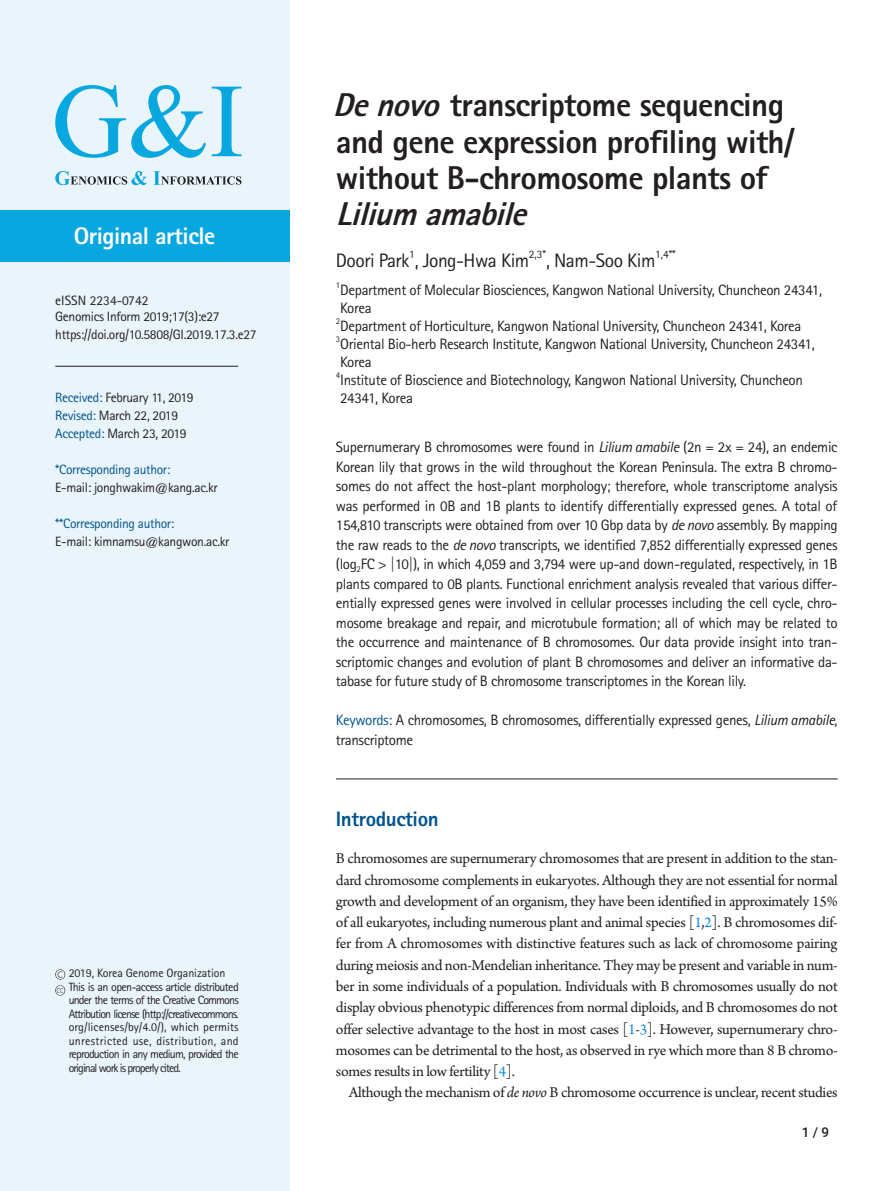
<style>
.page{position:relative;width:893px;height:1191px;background:#fff}
.page>*{position:absolute;margin:0;border:0;box-sizing:border-box;transform-origin:0 0}
.article-title{font:800 33px/36.3px "Rotis Sans Serif Std";letter-spacing:-.02em;color:#231f20}
.subject{font:800 24px "Rotis Sans Serif Std";letter-spacing:-.02em;color:#fff}
.body-title{font:800 21px "Rotis Sans Serif Std";letter-spacing:-.02em;color:#00548b}
.contrib-group{font:19.5px "Rotis Sans Serif Std";letter-spacing:-.025em;color:#231f20}
.body{font:15.75px/21.3px "Arno Pro";letter-spacing:-.02em;color:#231f20;text-align:justify}
.abstract{font:15px/19.5px "Rotis Sans Serif Std";letter-spacing:-.025em;color:#231f20;text-align:justify}
.aff{font:15px/18px "Rotis Sans Serif Std";letter-spacing:-.025em;color:#231f20}
.date-published{font:13.5px/18px "Rotis Sans Serif Std";letter-spacing:-.025em;color:#231f20}
.date-published-2{font:13.5px "Rotis Sans Serif Std";letter-spacing:-.025em;color:#00548b}
.doi{font:13.5px "Rotis Sans Serif Std";letter-spacing:-.025em;color:#231f20}
.issn{font:13.5px "Rotis Sans Serif Std";color:#231f20}
.t1{font:500 13.5px "Roboto";color:#231f20}
.t2{font:12px/13.5px "Rotis Sans Serif Std";letter-spacing:-.07em;color:#231f20}
.contrib-group-2{font:11.4px "Rotis Sans Serif Std";color:#231f20}
.aff-2{font:8.7px "Rotis Sans Serif Std";color:#231f20}
.s1{color:#00548b}
.s2{font-style:italic}
.s3{color:#0b88de}
</style>
<div class="page">
<div style="left:0;top:0;width:289px;height:1191px;background:#e9f4fb"></div>
<svg style="left:55px;top:171px;width:187px;height:14px"></svg>
<svg style="left:55px;top:85px;width:151px;height:73px"></svg>
<svg style="left:212px;top:87px;width:30px;height:69px"></svg>
<hr style="left:55px;top:366px;width:183px;height:1px;background:#231f20">
<svg style="left:55px;top:969px;width:10px;height:10px"></svg>
<svg style="left:55px;top:985px;width:10px;height:10px"></svg>
<div style="left:0;top:210px;width:289px;height:51px;background:#08a7e0"></div>
<hr style="left:336px;top:778px;width:502px;height:1px;background:#231f20">
<p class="subject" style="left:74px;top:220px;width:143px">Original article</p>
<p class="issn" style="left:55px;top:292px;width:95px">eISSN 2234-0742</p>
<p class="date-published" style="left:55px;top:307px;width:166px">Genomics Inform 2019;17(3):e27</p>
<p class="doi" style="left:55px;top:326px;width:203px">https://doi.org/10.5808/GI.2019.17.3.e27</p>
<p class="date-published" style="left:55px;top:388px;width:140px"><span class="s1">Received:</span> February 11, 2019<br><span class="s1">Revised:</span> March 22, 2019<br><span class="s1">Accepted:</span> March 23, 2019</p>
<p class="date-published-2" style="left:55px;top:462px;width:117px">*Corresponding author:</p>
<p class="date-published" style="left:55px;top:478px;width:164px">E-mail: jonghwakim@kang.ac.kr</p>
<p class="date-published-2" style="left:55px;top:516px;width:121px">**Corresponding author:</p>
<p class="date-published" style="left:55px;top:532px;width:176px">E-mail: kimnamsu@kangwon.ac.kr</p>
<p class="t2" style="left:69px;top:966px;width:172px">2019, Korea Genome Organization This is an open-access article distributed under the terms of the Creative Commons Attribution license (http://creativecommons. org/licenses/by/4.0/), which permits unrestricted use, distribution, and reproduction in any medium, provided the original work is properly cited.</p>
<p class="article-title" style="left:333px;top:86px;width:463px"><span class="s2">Denovo</span> transcriptome sequencing and gene expression profiling with/ without B-chromosome plants of<br><span class="s2">Lilium amabile</span></p>
<p class="contrib-group" style="left:336px;top:249px;width:195px">Doori Park , Jong-Hwa Kim</p>
<p class="contrib-group-2" style="left:409px;top:247px;width:7px">1</p>
<p class="contrib-group-2" style="left:529px;top:247px;width:19px">2,3*</p>
<p class="contrib-group" style="left:546px;top:249px;width:111px">, Nam-Soo Kim</p>
<p class="contrib-group-2" style="left:655px;top:247px;width:22px">1,4**</p>
<p class="aff-2" style="left:336px;top:280px;width:6px">1</p>
<p class="aff" style="left:340px;top:281px;width:483px">Department of Molecular Biosciences, Kangwon National University, Chuncheon 24341,<br>Korea</p>
<p class="aff-2" style="left:336px;top:316px;width:6px">2</p>
<p class="aff" style="left:340px;top:317px;width:463px">Department of Horticulture, Kangwon National University, Chuncheon 24341, Korea</p>
<p class="aff-2" style="left:336px;top:334px;width:6px">3</p>
<p class="aff" style="left:340px;top:335px;width:476px">Oriental Bio-herb Research Institute, Kangwon National University, Chuncheon 24341,<br>Korea</p>
<p class="aff-2" style="left:336px;top:370px;width:6px">4</p>
<p class="aff" style="left:340px;top:371px;width:464px">Institute of Bioscience and Biotechnology, Kangwon National University, Chuncheon<br>24341, Korea</p>
<p class="abstract" style="left:336px;top:437px;width:503px">Supernumerary B chromosomes were found in <span class="s2">Lilium amabile</span> (2n = 2x = 24), an endemic Korean lily that grows in the wild throughout the Korean Peninsula. The extra B chromo&shy;somes do not affect the host-plant morphology; therefore, whole transcriptome analysis was performed in 0B and 1B plants to identify differentially expressed genes. A total of 154,810 transcripts were obtained from over 10 Gbp data by <span class="s2">de novo</span> assembly. By mapping the raw reads to the <span class="s2">de novo</span> transcripts, we identified 7,852 differentially expressed genes (log<sub>2</sub>FC &gt; |10|), in which 4,059 and 3,794 were up-and down-regulated, respectively, in 1B plants compared to 0B plants. Functional enrichment analysis revealed that various differ&shy;entially expressed genes were involved in cellular processes including the cell cycle, chro&shy;mosome breakage and repair, and microtubule formation; all of which may be related to the occurrence and maintenance of B chromosomes. Our data provide insight into tran&shy;scriptomic changes and evolution of plant B chromosomes and deliver an informative da&shy;tabase for future study of B chromosome transcriptomes in the Korean lily.</p>
<p class="abstract" style="left:336px;top:710px;width:503px"><span class="s1">Keywords:</span> A chromosomes, B chromosomes, differentially expressed genes, <span class="s2">Lilium amabile</span>, transcriptome</p>
<p class="body-title" style="left:336px;top:805px;width:104px">Introduction</p>
<p class="body" style="left:336px;top:849px;width:503px">B chromosomes are supernumerary chromosomes that are present in addition to the stan&shy;dard chromosome complements in eukaryotes. Although they are not essential for normal growth and development of an organism, they have been identified in approximately 15% of all eukaryotes, including numerous plant and animal species [<span class="s3">1</span>,<span class="s3">2</span>]. B chromosomes dif&shy;fer from A chromosomes with distinctive features such as lack of chromosome pairing during meiosis and non-Mendelian inheritance. They may be present and variable in num&shy;ber in some individuals of a population. Individuals with B chromosomes usually do not display obvious phenotypic differences from normal diploids, and B chromosomes do not offer selective advantage to the host in most cases [<span class="s3">1</span>-<span class="s3">3</span>]. However, supernumerary chro&shy;mosomes can be detrimental to the host, as observed in rye which more than 8 B chromo&shy;somes results in low fertility [<span class="s3">4</span>].</p>
<p class="body" style="left:349px;top:1082px;width:490px">Although the mechanism of <span class="s2">de novo</span> B chromosome occurrence is unclear, recent studies</p>
<p class="t1" style="left:802px;top:1123px;width:29px">1 / 9</p>
</div>
